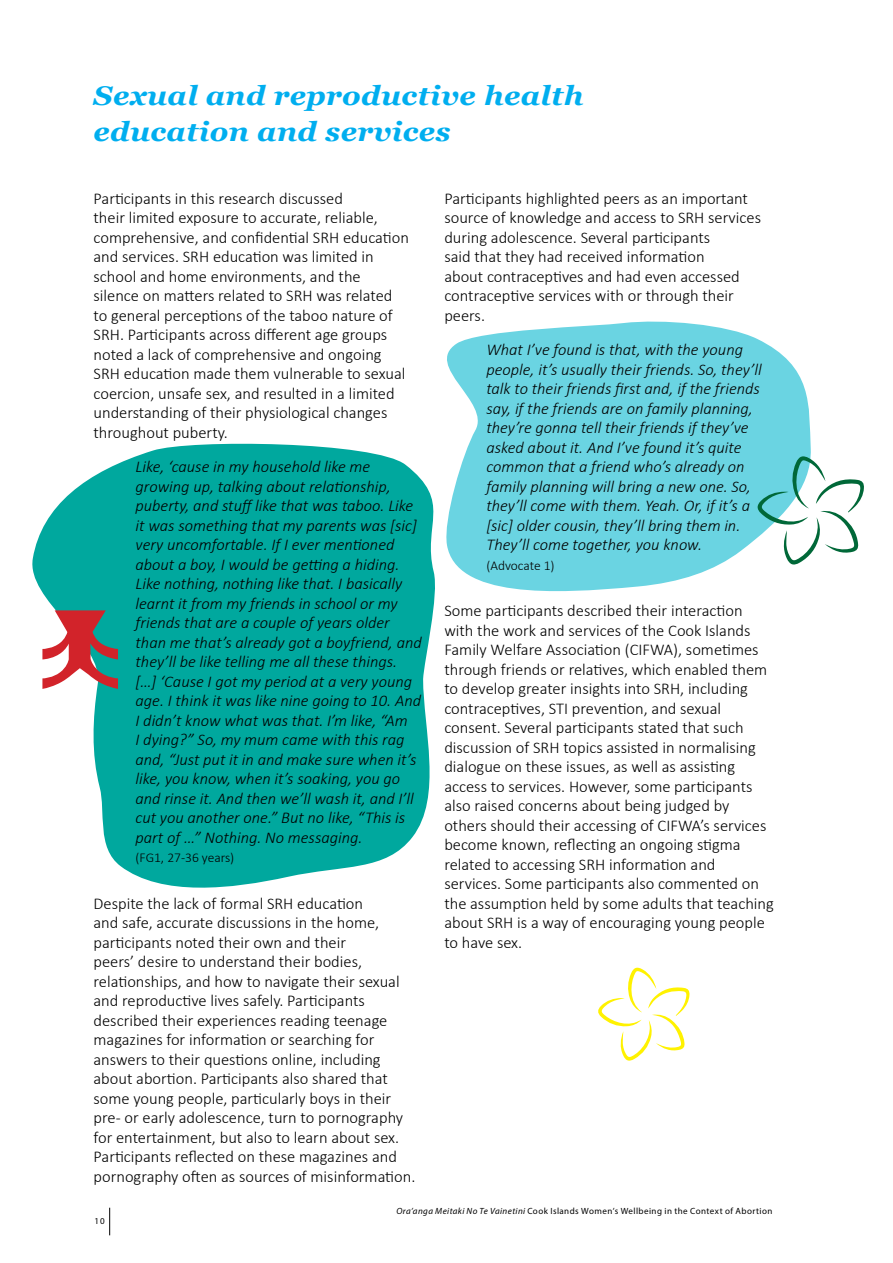
<style>
.page{position:relative;width:893px;height:1263px;background:#fff}
.page>*{position:absolute;margin:0;border:0;box-sizing:border-box;transform-origin:0 0}
.t1{font:italic 700 27px/36px "Georgia";letter-spacing:.01em;color:#00aeef;scale:1.09 1}
.t2{font:300 16.5px/19.5px "Calibri";color:#000}
.t3{font:italic 300 16.5px/19.5px "Calibri";color:#000}
.t4{font:300 13.5px "Calibri";color:#000}
.t5{font:9px "Myriad Pro";letter-spacing:.05em;color:#000}
.s1{font-style:italic}
</style>
<div class="page">
<svg style="left:109px;top:1208px;width:1px;height:27px"></svg>
<svg style="left:32px;top:443px;width:403px;height:445px;fill:#00a89e"></svg>
<svg style="left:423px;top:321px;width:388px;height:277px;fill:#6ad4e2"></svg>
<svg style="left:598px;top:967px;width:92px;height:94px"></svg>
<svg style="left:756px;top:455px;width:108px;height:111px"></svg>
<svg style="left:42px;top:610px;width:76px;height:79px"></svg>
<h1 class="t1" style="left:94px;top:77px;width:451px">Sexual and reproductive health education and services</h1>
<p class="t2" style="left:94px;top:188px;width:317px">Participants in this research discussed<br>their limited exposure to accurate, reliable, comprehensive, and confidential SRH education and services. SRH education was limited in school and home environments, and the silence on matters related to SRH was related to general perceptions of the taboo nature of SRH. Participants across different age groups noted a lack of comprehensive and ongoing SRH education made them vulnerable to sexual coercion, unsafe sex, and resulted in a limited understanding of their physiological changes throughout puberty.</p>
<p class="t3" style="left:136px;top:457px;width:288px">Like, ‘cause in my household like me growing up, talking about relationship, puberty, and stuff like that was taboo. Like it was something that my parents was [sic] very uncomfortable. If I ever mentioned about a boy, I would be getting a hiding.<br>Like nothing, nothing like that. I basically learnt it from my friends in school or my friends that are a couple of years older than me that’s already got a boyfriend, and they’ll be like telling me all these things. […] ‘Cause I got my period at a very young age. I think it was like nine going to 10. And I didn’t know what was that. I’m like, “Am<br>I dying?” So, my mum came with this rag and, “Just put it in and make sure when it’s like, you know, when it’s soaking, you go and rinse it. And then we’ll wash it, and I’ll cut you another one.” But no like, “This is part of …” Nothing. No messaging.</p>
<p class="t4" style="left:136px;top:849px;width:100px">(FG1, 27-36 years)</p>
<p class="t2" style="left:94px;top:893px;width:323px">Despite the lack of formal SRH education<br>and safe, accurate discussions in the home, participants noted their own and their<br>peers’ desire to understand their bodies, relationships, and how to navigate their sexual and reproductive lives safely. Participants described their experiences reading teenage magazines for information or searching for answers to their questions online, including about abortion. Participants also shared that some young people, particularly boys in their pre- or early adolescence, turn to pornography for entertainment, but also to learn about sex.<br>Participants reflected on these magazines and pornography often as sources of misinformation.</p>
<p class="t2" style="left:444px;top:188px;width:318px">Participants highlighted peers as an important source of knowledge and access to SRH services during adolescence. Several participants<br>said that they had received information<br>about contraceptives and had even accessed contraceptive services with or through their peers.</p>
<p class="t3" style="left:486px;top:340px;width:277px">What I’ve found is that, with the young people, it’s usually their friends. So, they’ll talk to their friends first and, if the friends say, if the friends are on family planning, they’re gonna tell their friends if they’ve asked about it. And I’ve found it’s quite common that a friend who’s already on family planning will bring a new one. So, they’ll come with them. Yeah. Or, if it’s a [sic] older cousin, they’ll bring them in.<br>They’ll come together, you know.</p>
<p class="t4" style="left:486px;top:557px;width:70px">(Advocate 1)</p>
<p class="t2" style="left:444px;top:601px;width:331px">Some participants described their interaction with the work and services of the Cook Islands Family Welfare Association (CIFWA), sometimes through friends or relatives, which enabled them to develop greater insights into SRH, including contraceptives, STI prevention, and sexual consent. Several participants stated that such discussion of SRH topics assisted in normalising dialogue on these issues, as well as assisting access to services. However, some participants also raised concerns about being judged by others should their accessing of CIFWA’s services become known, reflecting an ongoing stigma related to accessing SRH information and services. Some participants also commented on the assumption held by some adults that teaching about SRH is a way of encouraging young people to have sex.</p>
<p class="t5" style="left:95px;top:1215px;width:12px">10</p>
<p class="t5" style="left:396px;top:1206px;width:378px"><span class="s1">Ora’anga Meitaki No Te Vainetini</span> Cook Islands Women’s Wellbeing in the Context of Abortion</p>
</div>
